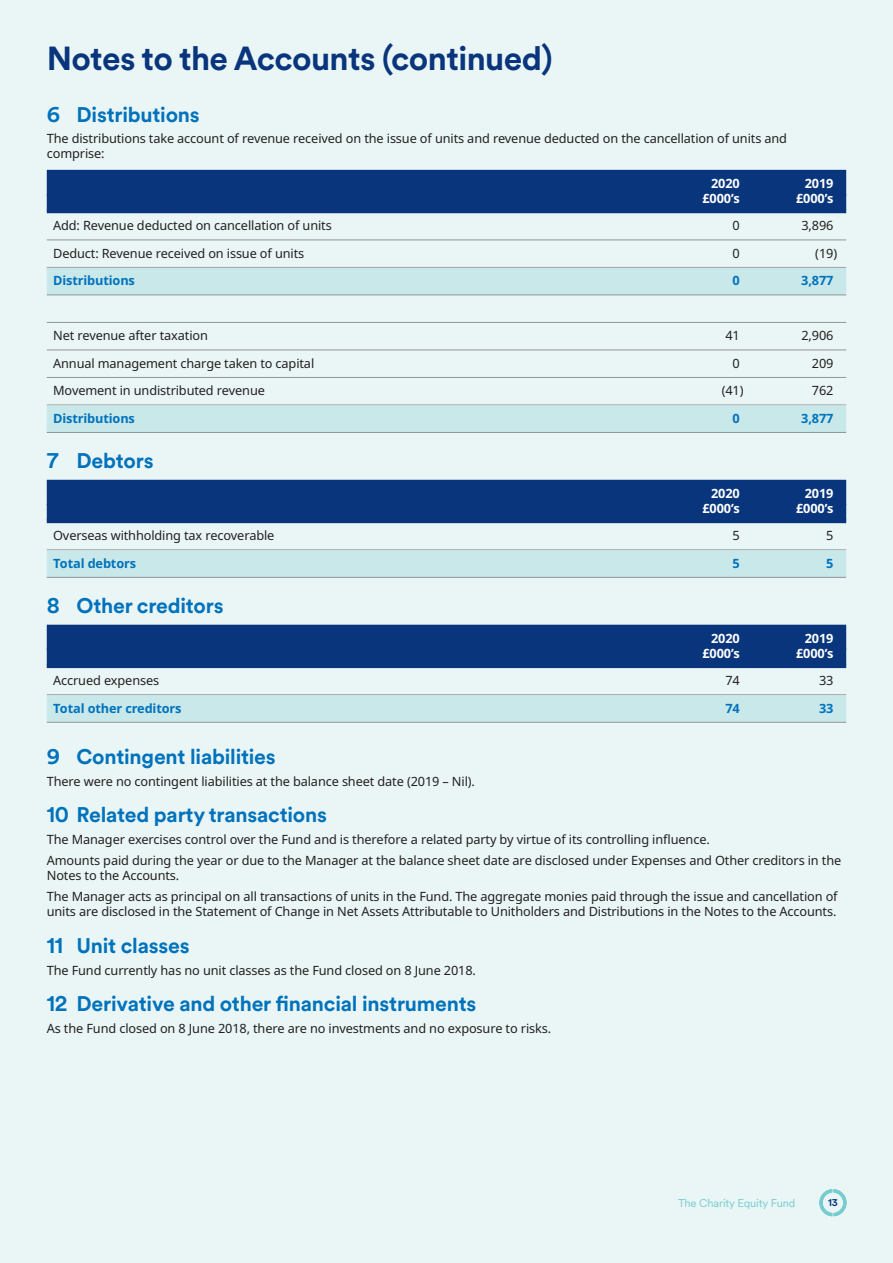
<style>
.page{position:relative;width:893px;height:1263px;background:#eaf6f6}
.page>*{position:absolute;margin:0;border:0;box-sizing:border-box;transform-origin:0 0}
.t1{font:700 33px "Schroders Circular";letter-spacing:-.02em;color:#08357c}
.t2{font:700 21px "Schroders Circular";letter-spacing:-.01em;color:#0072bc}
.t3{font:12.75px/15px "Noto Sans";letter-spacing:-.01em;color:#231f20}
.t4{font:700 12.75px "Noto Sans";letter-spacing:-.01em;color:#0072bc}
.t5{font:700 12.75px "Noto Sans";letter-spacing:-.01em;color:#fff}
.t6{font:11.25px "Schroders Circular";letter-spacing:-.01em;color:#77ccd0}
.t7{font:700 9.75px "Schroders Circular";color:#08357c}
</style>
<div class="page">
<svg style="left:819px;top:1189px;width:27px;height:27px"></svg>
<div style="left:47px;top:170px;width:799px;height:25px;background:#08357c"></div>
<div style="left:47px;top:194px;width:799px;height:16px;background:#08357c"></div>
<hr style="left:47px;top:209px;width:799px;height:4px;background:#08357c">
<hr style="left:47px;top:240px;width:799px;height:1px;background:#939598">
<hr style="left:47px;top:267px;width:799px;height:1px;background:#939598">
<div style="left:47px;top:268px;width:799px;height:27px;background:#c8e8ea"></div>
<hr style="left:47px;top:295px;width:799px;height:1px;background:#939598">
<hr style="left:47px;top:322px;width:799px;height:1px;background:#939598">
<hr style="left:47px;top:350px;width:799px;height:1px;background:#939598">
<hr style="left:47px;top:377px;width:799px;height:1px;background:#939598">
<div style="left:47px;top:405px;width:799px;height:27px;background:#c8e8ea"></div>
<hr style="left:47px;top:432px;width:799px;height:1px;background:#939598">
<div style="left:47px;top:480px;width:799px;height:25px;background:#08357c"></div>
<div style="left:47px;top:504px;width:799px;height:16px;background:#08357c"></div>
<hr style="left:47px;top:519px;width:799px;height:4px;background:#08357c">
<hr style="left:47px;top:549px;width:799px;height:1px;background:#939598">
<div style="left:47px;top:550px;width:799px;height:27px;background:#c8e8ea"></div>
<hr style="left:47px;top:577px;width:799px;height:1px;background:#939598">
<div style="left:47px;top:625px;width:799px;height:25px;background:#08357c"></div>
<div style="left:47px;top:649px;width:799px;height:16px;background:#08357c"></div>
<hr style="left:47px;top:664px;width:799px;height:4px;background:#08357c">
<hr style="left:47px;top:694px;width:799px;height:1px;background:#939598">
<div style="left:47px;top:695px;width:799px;height:27px;background:#c8e8ea"></div>
<hr style="left:47px;top:722px;width:799px;height:1px;background:#939598">
<p class="t1" style="left:47px;top:47px;width:507px">Notes to the Accounts (continued)</p>
<p class="t2" style="left:47px;top:107px;width:155px">6 Distributions</p>
<p class="t3" style="left:47px;top:132px;width:742px">The distributions take account of revenue received on the issue of units and revenue deducted on the cancellation of units and comprise:</p>
<p class="t5" style="left:711px;top:178px;width:30px">2020</p>
<p class="t5" style="left:805px;top:178px;width:30px">2019</p>
<p class="t5" style="left:702px;top:193px;width:39px">£000’s</p>
<p class="t5" style="left:796px;top:193px;width:39px">£000’s</p>
<p class="t3" style="left:53px;top:219px;width:280px">Add: Revenue deducted on cancellation of units</p>
<p class="t3" style="left:733px;top:219px;width:9px">0</p>
<p class="t3" style="left:801px;top:219px;width:34px">3,896</p>
<p class="t3" style="left:53px;top:247px;width:253px">Deduct: Revenue received on issue of units</p>
<p class="t3" style="left:733px;top:247px;width:9px">0</p>
<p class="t3" style="left:815px;top:247px;width:23px">(19)</p>
<p class="t4" style="left:53px;top:275px;width:83px">Distributions</p>
<p class="t4" style="left:733px;top:275px;width:9px">0</p>
<p class="t4" style="left:801px;top:275px;width:34px">3,877</p>
<p class="t3" style="left:53px;top:329px;width:156px">Net revenue after taxation</p>
<p class="t3" style="left:725px;top:329px;width:16px">41</p>
<p class="t3" style="left:801px;top:329px;width:34px">2,906</p>
<p class="t3" style="left:53px;top:357px;width:263px">Annual management charge taken to capital</p>
<p class="t3" style="left:733px;top:357px;width:9px">0</p>
<p class="t3" style="left:812px;top:357px;width:23px">209</p>
<p class="t3" style="left:53px;top:384px;width:213px">Movement in undistributed revenue</p>
<p class="t3" style="left:722px;top:384px;width:23px">(41)</p>
<p class="t3" style="left:812px;top:384px;width:23px">762</p>
<p class="t4" style="left:53px;top:413px;width:83px">Distributions</p>
<p class="t4" style="left:733px;top:413px;width:9px">0</p>
<p class="t4" style="left:801px;top:413px;width:34px">3,877</p>
<p class="t2" style="left:47px;top:453px;width:108px">7 Debtors</p>
<p class="t5" style="left:711px;top:488px;width:30px">2020</p>
<p class="t5" style="left:805px;top:488px;width:30px">2019</p>
<p class="t5" style="left:702px;top:503px;width:39px">£000’s</p>
<p class="t5" style="left:796px;top:503px;width:39px">£000’s</p>
<p class="t3" style="left:53px;top:529px;width:223px">Overseas withholding tax recoverable</p>
<p class="t3" style="left:733px;top:529px;width:9px">5</p>
<p class="t3" style="left:826px;top:529px;width:9px">5</p>
<p class="t4" style="left:53px;top:558px;width:84px">Total debtors</p>
<p class="t4" style="left:733px;top:558px;width:9px">5</p>
<p class="t4" style="left:826px;top:558px;width:9px">5</p>
<p class="t2" style="left:47px;top:598px;width:178px">8 Other creditors</p>
<p class="t5" style="left:711px;top:633px;width:30px">2020</p>
<p class="t5" style="left:805px;top:633px;width:30px">2019</p>
<p class="t5" style="left:702px;top:648px;width:39px">£000’s</p>
<p class="t5" style="left:796px;top:648px;width:39px">£000’s</p>
<p class="t3" style="left:53px;top:674px;width:108px">Accrued expenses</p>
<p class="t3" style="left:725px;top:674px;width:16px">74</p>
<p class="t3" style="left:819px;top:674px;width:16px">33</p>
<p class="t4" style="left:53px;top:703px;width:130px">Total other creditors</p>
<p class="t4" style="left:725px;top:703px;width:16px">74</p>
<p class="t4" style="left:819px;top:703px;width:16px">33</p>
<p class="t2" style="left:47px;top:749px;width:231px">9 Contingent liabilities</p>
<p class="t3" style="left:47px;top:775px;width:430px">There were no contingent liabilities at the balance sheet date (2019 – Nil).</p>
<p class="t2" style="left:47px;top:807px;width:282px">10 Related party transactions</p>
<p class="t3" style="left:47px;top:833px;width:664px">The Manager exercises control over the Fund and is therefore a related party by virtue of its controlling influence.</p>
<p class="t3" style="left:47px;top:854px;width:796px">Amounts paid during the year or due to the Manager at the balance sheet date are disclosed under Expenses and Other creditors in the<br>Notes to the Accounts.</p>
<p class="t3" style="left:47px;top:891px;width:792px">The Manager acts as principal on all transactions of units in the Fund. The aggregate monies paid through the issue and cancellation of units are disclosed in the Statement of Change in Net Assets Attributable to Unitholders and Distributions in the Notes to the Accounts.</p>
<p class="t2" style="left:47px;top:938px;width:144px">11 Unit classes</p>
<p class="t3" style="left:47px;top:964px;width:431px">The Fund currently has no unit classes as the Fund closed on 8 June 2018.</p>
<p class="t2" style="left:47px;top:996px;width:431px">12 Derivative and other financial instruments</p>
<p class="t3" style="left:47px;top:1022px;width:506px">As the Fund closed on 8 June 2018, there are no investments and no exposure to risks.</p>
<p class="t6" style="left:678px;top:1196px;width:119px">The Charity Equity Fund</p>
<p class="t7" style="left:828px;top:1199px;width:11px">13</p>
</div>
